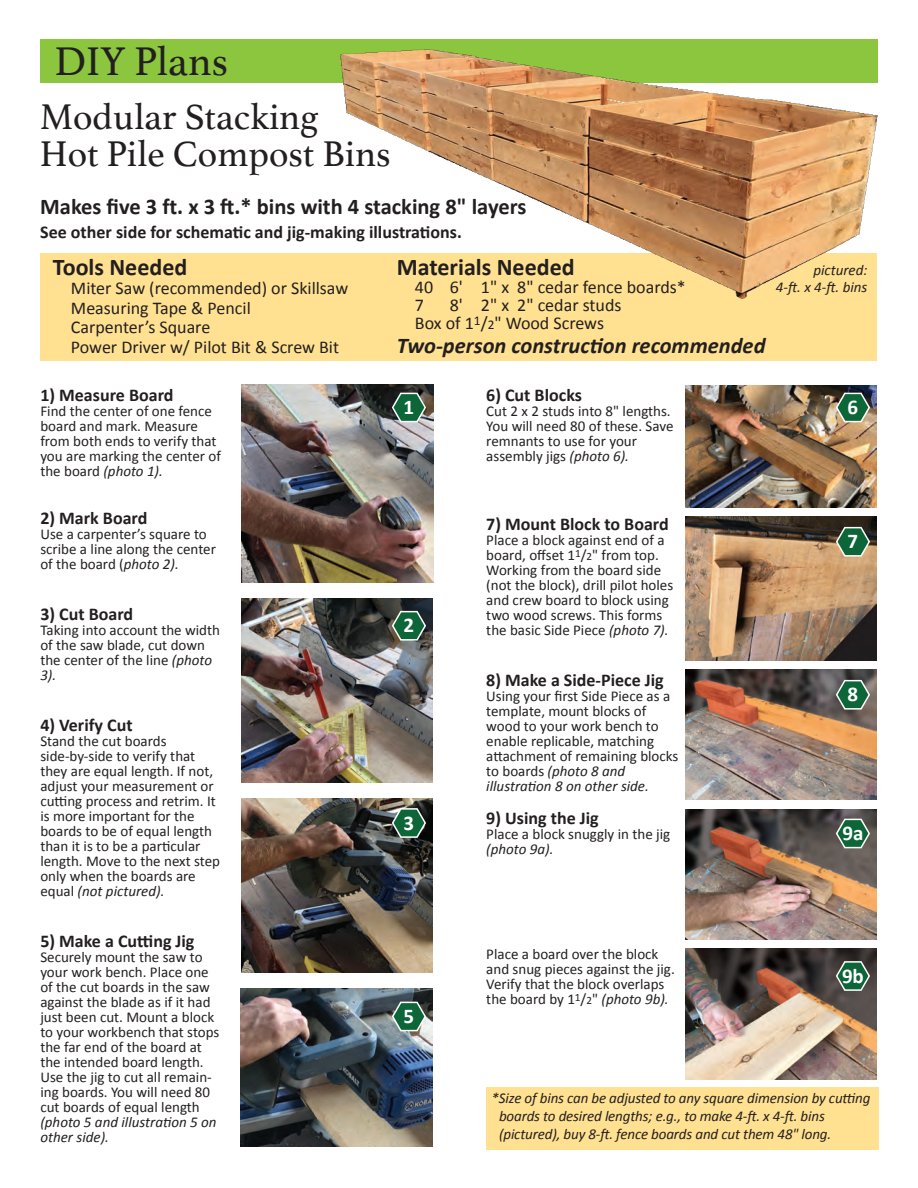
<style>
.page{position:relative;width:918px;height:1188px;background:#fff}
.page>*{position:absolute;margin:0;border:0;box-sizing:border-box;transform-origin:0 0}
.t1{font:42px "Athelas";color:#231f20}
.t2{font:37.5px/37.5px "Athelas";color:#231f20}
.t3{font:700 24px "Calibri";color:#231f20}
.t4{font:700 22.5px "Calibri";color:#231f20}
.t5{font:italic 700 22.5px "Calibri";color:#231f20}
.t6{font:700 21px "Calibri";color:#fff}
.t7{font:700 18px "Calibri";color:#231f20}
.t8{font:18px/19.5px "Calibri";color:#231f20}
.t9{font:15px/15px "Calibri";color:#231f20}
.t10{font:italic 15px/18px "Calibri";letter-spacing:-.01em;color:#231f20}
.s1{font-size:13.35px}
.s2{font-style:italic}
.s3{font-size:11.1px}
</style>
<div class="page">
<div style="left:40px;top:39px;width:838px;height:44px;background:#8bc63e"></div>
<div style="left:41px;top:253px;width:836px;height:108px;background:#ffe191"></div>
<div style="left:486px;top:1087px;width:393px;height:63px;background:#ffe191"></div>
<img style="left:686px;top:949px;width:191px;height:130px">
<img style="left:340px;top:49px;width:538px;height:250px">
<img style="left:242px;top:384px;width:191px;height:198px">
<svg style="left:391px;top:392px;width:36px;height:32px"></svg>
<img style="left:686px;top:386px;width:191px;height:122px">
<svg style="left:835px;top:392px;width:36px;height:32px"></svg>
<img style="left:686px;top:517px;width:191px;height:143px">
<svg style="left:835px;top:526px;width:36px;height:32px"></svg>
<img style="left:686px;top:669px;width:191px;height:131px">
<svg style="left:835px;top:679px;width:36px;height:32px"></svg>
<img style="left:686px;top:809px;width:191px;height:131px">
<svg style="left:835px;top:818px;width:36px;height:32px"></svg>
<svg style="left:835px;top:960px;width:36px;height:32px"></svg>
<img style="left:242px;top:598px;width:191px;height:184px">
<svg style="left:391px;top:610px;width:36px;height:32px"></svg>
<img style="left:242px;top:798px;width:191px;height:175px">
<svg style="left:391px;top:807px;width:36px;height:32px"></svg>
<img style="left:241px;top:989px;width:191px;height:158px">
<svg style="left:391px;top:1001px;width:36px;height:32px"></svg>
<h1 class="t1" style="left:54px;top:28px;width:175px">DIY Plans</h1>
<h2 class="t2" style="left:40px;top:97px;width:352px">Modular Stacking<br>Hot Pile Compost Bins</h2>
<h3 class="t4" style="left:40px;top:192px;width:488px">Makes five 3 ft. x 3 ft.* bins with 4 stacking 8" layers</h3>
<p class="t7" style="left:40px;top:220px;width:423px">See other side for schematic and jig-making illustrations.</p>
<h3 class="t3" style="left:53px;top:252px;width:136px">Tools Needed</h3>
<p class="t8" style="left:71px;top:278px;width:279px">Miter Saw (recommended) or Skillsaw<br>Measuring Tape &amp; Pencil<br>Carpenter’s Square<br>Power Driver w/ Pilot Bit &amp; Screw Bit</p>
<h3 class="t3" style="left:397px;top:252px;width:179px">Materials Needed</h3>
<p class="t8" style="left:415px;top:277px;width:272px;line-height:18px">40 6' 1" x 8" cedar fence boards*<br>7</p>
<p class="t8" style="left:415px;top:295px;width:208px;line-height:18px;text-indent:35px">8' 2" x 2" cedar studs<br>Box of 1<sup>1</sup>/<span class="s1">2</span>" Wood Screws</p>
<h3 class="t5" style="left:397px;top:332px;width:370px">Two-person construction recommended</h3>
<p class="t10" style="left:776px;top:262px;width:93px;line-height:16.5px;text-align:right">pictured:<br>4-ft. x 4-ft. bins</p>
<p class="t7" style="left:40px;top:384px;width:135px">1) Measure Board</p>
<p class="t9" style="left:40px;top:403px;width:182px">Find the center of one fence board and mark. Measure from both ends to verify that you are marking the center of the board <span class="s2">(photo 1).</span></p>
<p class="t7" style="left:40px;top:507px;width:109px">2) Mark Board</p>
<p class="t9" style="left:40px;top:526px;width:177px">Use a carpenter’s square to scribe a line along the center of the board (<span class="s2">photo 2).</span></p>
<p class="t7" style="left:40px;top:603px;width:94px">3) Cut Board</p>
<p class="t9" style="left:40px;top:622px;width:181px">Taking into account the width of the saw blade, cut down the center of the line <span class="s2">(photo<br>3).</span></p>
<p class="t7" style="left:40px;top:714px;width:94px">4) Verify Cut</p>
<p class="t9" style="left:40px;top:733px;width:181px">Stand the cut boards side-by-side to verify that they are equal length. If not, adjust your measurement or cutting process and retrim. It is more important for the boards to be of equal length than it is to be a particular length. Move to the next step only when the boards are equal <span class="s2">(not pictured).</span></p>
<p class="t7" style="left:40px;top:930px;width:156px">5) Make a Cutting Jig</p>
<p class="t9" style="left:40px;top:949px;width:181px">Securely mount the saw to your work bench. Place one of the cut boards in the saw against the blade as if it had just been cut. Mount a block to your workbench that stops the far end of the board at the intended board length.<br>Use the jig to cut all remain&shy;ing boards. You will need 80 cut boards of equal length</p>
<p class="t10" style="left:40px;top:1114px;width:178px;line-height:15px">(photo 5 and illustration 5 on other side).</p>
<p class="t7" style="left:486px;top:384px;width:97px">6) Cut Blocks</p>
<p class="t9" style="left:486px;top:403px;width:189px">Cut 2 x 2 studs into 8" lengths.<br>You will need 80 of these. Save remnants to use for your assembly jigs <span class="s2">(photo 6).</span></p>
<h3 class="t6" style="left:404px;top:394px;width:12px">1</h3>
<h3 class="t6" style="left:848px;top:394px;width:12px">6</h3>
<h3 class="t6" style="left:404px;top:612px;width:12px">2</h3>
<h3 class="t6" style="left:404px;top:810px;width:12px">3</h3>
<h3 class="t6" style="left:404px;top:1003px;width:12px">5</h3>
<p class="t7" style="left:486px;top:513px;width:184px">7) Mount Block to Board</p>
<p class="t9" style="left:486px;top:532px;width:188px">Place a block against end of a board, offset 1<sup>1</sup>/<span class="s3">2</span>" from top.<br>Working from the board side (not the block), drill pilot holes and crew board to block using two wood screws. This forms the basic Side Piece <span class="s2">(photo 7).</span></p>
<p class="t7" style="left:486px;top:669px;width:179px">8) Make a Side-Piece Jig</p>
<p class="t9" style="left:486px;top:688px;width:194px">Using your first Side Piece as a template, mount blocks of wood to your work bench to enable replicable, matching attachment of remaining blocks to boards <span class="s2">(photo 8 and illustration 8 on other side.</span></p>
<p class="t7" style="left:486px;top:807px;width:114px">9) Using the Jig</p>
<p class="t9" style="left:486px;top:826px;width:185px">Place a block snuggly in the jig</p>
<p class="t10" style="left:486px;top:839px;width:69px">(photo 9a).</p>
<p class="t9" style="left:486px;top:946px;width:190px">Place a board over the block and snug pieces against the jig.<br>Verify that the block overlaps the board by 1<sup>1</sup>/<span class="s3">2</span>" <span class="s2">(photo 9b).</span></p>
<h3 class="t6" style="left:848px;top:528px;width:12px">7</h3>
<h3 class="t6" style="left:848px;top:681px;width:12px">8</h3>
<h3 class="t6" style="left:842px;top:820px;width:23px">9a</h3>
<h3 class="t6" style="left:842px;top:963px;width:23px">9b</h3>
<p class="t10" style="left:499px;top:1088px;width:373px;text-indent:-8px">*Size of bins can be adjusted to any square dimension by cutting boards to desired lengths; e.g., to make 4-ft. x 4-ft. bins (pictured), buy 8-ft. fence boards and cut them 48" long.</p>
</div>
